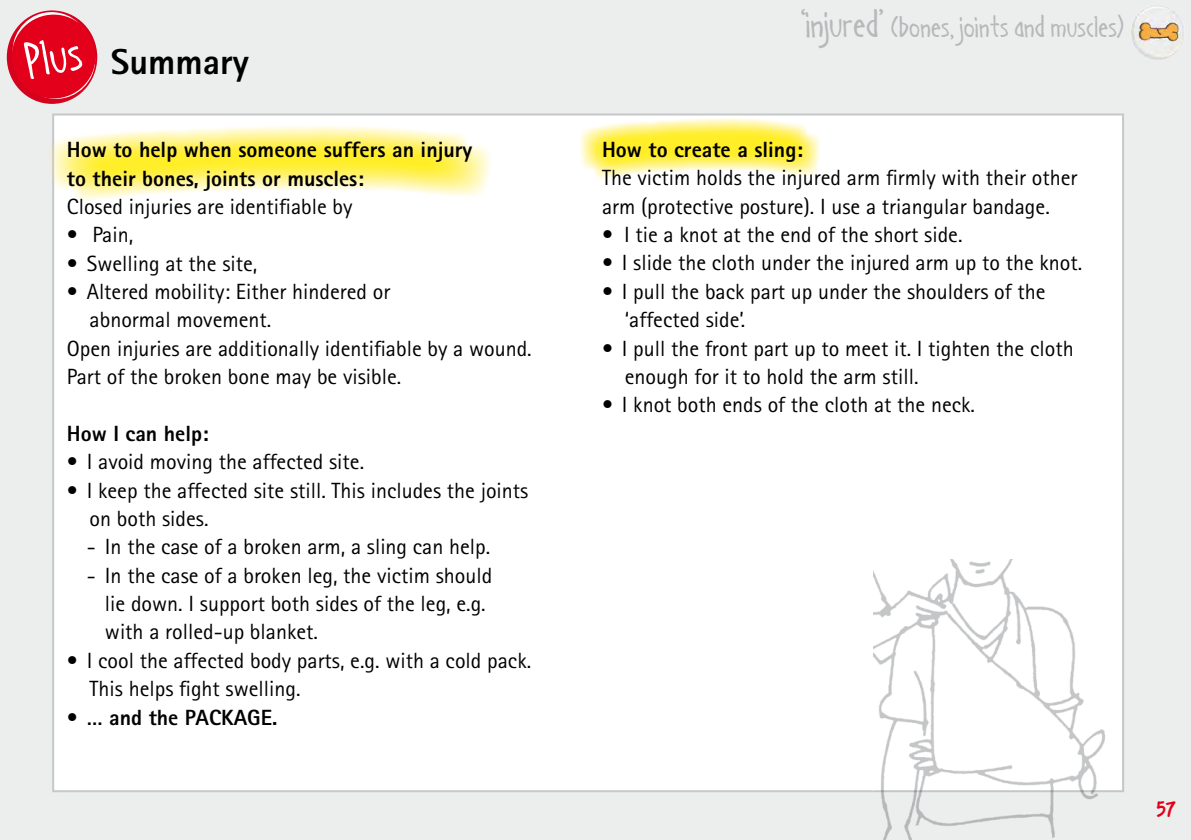
<style>
.page{position:relative;width:1191px;height:840px;background:#fff}
.page>*{position:absolute;margin:0;border:0;box-sizing:border-box;transform-origin:0 0}
.t1{font:52.8px "Handage AOE";color:#fff}
.t2{font:800 36px "Rotis Sans Serif";color:#000}
.t3{font:32px "Handage AOE";letter-spacing:.03em;color:#b7b8ba}
.t4{font:24px "Handage AOE Bold";color:#e2001a}
.t5{font:22px/28.4px "Rotis Sans Serif";color:#000}
.t6{font:800 22px/28.4px "Rotis Sans Serif";color:#000}
.s1{font-weight:400}
.s2{font-size:40px}
</style>
<div class="page">
<div style="left:0;top:0;width:1191px;height:839px;background:#eceded"></div>
<svg style="left:7px;top:10px;width:90px;height:94px"></svg>
<svg style="left:13px;top:12px;width:78px;height:78px"></svg>
<div style="left:12px;top:15px;width:84px;height:83px;background:#e2001a;border-radius:50%"></div>
<div style="left:52px;top:113px;width:1072px;height:678px;background:#fff"></div>
<img style="left:50px;top:148px;width:2px;height:23px">
<img style="left:54px;top:125px;width:260px;height:77px">
<img style="left:52px;top:140px;width:2px;height:45px">
<img style="left:578px;top:118px;width:203px;height:62px">
<img style="left:873px;top:558px;width:251px;height:281px">
<img style="left:873px;top:558px;width:249px;height:231px">
<img style="left:1130px;top:5px;width:55px;height:55px;border-radius:27px">
<h1 class="t1" style="left:21px;top:30px;width:56px;rotate:-10deg">Plus</h1>
<h2 class="t2" style="left:111px;top:38px;width:139px">Summary</h2>
<p class="t6" style="left:67px;top:135px;width:407px">How to help when someone suffers an injury to their bones, joints or muscles:</p>
<p class="t5" style="left:67px;top:192px;width:287px">Closed injuries are identifiable by</p>
<p class="t5" style="left:67px;top:220px;width:68px">• Pain,</p>
<p class="t5" style="left:67px;top:249px;width:192px">• Swelling at the site,</p>
<p class="t5" style="left:67px;top:277px;width:325px">• Altered mobility: Either hindered or</p>
<p class="t5" style="left:90px;top:305px;width:183px">abnormal movement.</p>
<p class="t5" style="left:67px;top:334px;width:466px">Open injuries are additionally identifiable by a wound.</p>
<p class="t5" style="left:67px;top:362px;width:336px">Part of the broken bone may be visible.</p>
<p class="t6" style="left:67px;top:418px;width:143px">How I can help:</p>
<p class="t5" style="left:67px;top:447px;width:299px">• I avoid moving the affected site.</p>
<p class="t5" style="left:90px;top:475px;width:440px;text-indent:-23px">• I keep the affected site still. This includes the joints on both sides.</p>
<p class="t5" style="left:87px;top:532px;width:405px">- In the case of a broken arm, a sling can help.</p>
<p class="t5" style="left:105px;top:560px;width:389px;text-indent:-18px">- In the case of a broken leg, the victim should lie down. I support both sides of the leg, e.g. with a rolled-up blanket.</p>
<p class="t5" style="left:90px;top:645px;width:443px;text-indent:-23px">• I cool the affected body parts, e.g. with a cold pack.<br>This helps fight swelling.</p>
<p class="t6" style="left:67px;top:702px;width:212px"><span class="s1">•</span> … and the PACKAGE.</p>
<h3 class="t3" style="left:801px;top:7px;width:324px"><span class="s2">‘injured’</span> (bones, joints and muscles)</h3>
<p class="t6" style="left:602px;top:135px;width:202px">How to create a sling:</p>
<p class="t5" style="left:602px;top:163px;width:477px">The victim holds the injured arm firmly with their other arm (protective posture). I use a triangular bandage.</p>
<p class="t5" style="left:602px;top:220px;width:362px">• I tie a knot at the end of the short side.</p>
<p class="t5" style="left:602px;top:248px;width:482px">• I slide the cloth under the injured arm up to the knot.</p>
<p class="t5" style="left:625px;top:277px;width:422px;text-indent:-23px">• I pull the back part up under the shoulders of the ‘affected side’.</p>
<p class="t5" style="left:625px;top:333px;width:450px;text-indent:-23px">• I pull the front part up to meet it. I tighten the cloth enough for it to hold the arm still.</p>
<p class="t5" style="left:602px;top:390px;width:374px">• I knot both ends of the cloth at the neck.</p>
<p class="t4" style="left:1157px;top:794px;width:21px">57</p>
</div>
